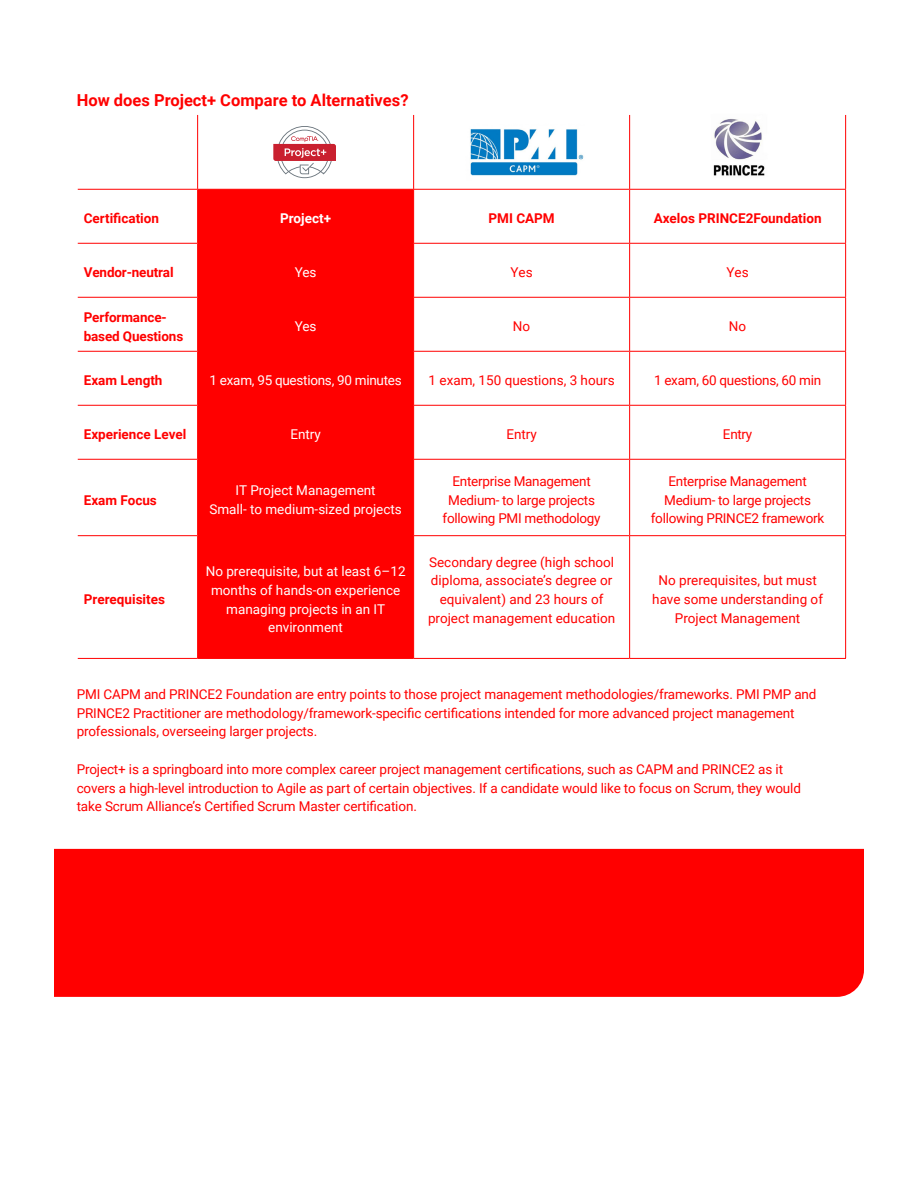
<style>
.page{position:relative;width:918px;height:1188px;background:#fff}
.page>*{position:absolute;margin:0;border:0;box-sizing:border-box;transform-origin:0 0}
.t1{font:700 16.5px "Roboto";color:#f00}
.t2{font:13.5px/18.8px "Roboto";letter-spacing:-.01em;color:#f00;text-align:center}
.t3{font:13.5px/18.8px "Roboto";color:#fff;text-align:center}
.t4{font:700 13.5px/18.8px "Roboto";color:#f00}
.t5{font:13.5px "Roboto";letter-spacing:-.02em;color:#fff}
.t6{font:700 13.5px "Roboto";color:#fff}
</style>
<div class="page">
<div style="left:54px;top:849px;width:810px;height:148px;background:#f00"></div>
<div style="left:198px;top:190px;width:215px;height:468px;background:#f00"></div>
<hr style="left:197px;top:115px;width:1px;height:74px;background:#f00">
<hr style="left:413px;top:115px;width:1px;height:74px;background:#f00">
<hr style="left:629px;top:115px;width:1px;height:74px;background:#f00">
<hr style="left:845px;top:115px;width:1px;height:74px;background:#f00">
<hr style="left:78px;top:189px;width:120px;height:1px;background:#f00">
<hr style="left:198px;top:189px;width:216px;height:1px;background:#f00">
<hr style="left:197px;top:190px;width:1px;height:53px;background:#f00">
<hr style="left:414px;top:189px;width:216px;height:1px;background:#f00">
<hr style="left:413px;top:190px;width:1px;height:53px;background:#f00">
<hr style="left:630px;top:189px;width:216px;height:1px;background:#f00">
<hr style="left:629px;top:190px;width:1px;height:53px;background:#f00">
<hr style="left:845px;top:190px;width:1px;height:53px;background:#f00">
<hr style="left:78px;top:243px;width:120px;height:1px;background:#f00">
<hr style="left:198px;top:243px;width:216px;height:1px;background:#f00">
<hr style="left:197px;top:244px;width:1px;height:53px;background:#f00">
<hr style="left:414px;top:243px;width:216px;height:1px;background:#f00">
<hr style="left:413px;top:244px;width:1px;height:53px;background:#f00">
<hr style="left:630px;top:243px;width:216px;height:1px;background:#f00">
<hr style="left:629px;top:244px;width:1px;height:53px;background:#f00">
<hr style="left:845px;top:244px;width:1px;height:53px;background:#f00">
<hr style="left:78px;top:297px;width:120px;height:1px;background:#f00">
<hr style="left:198px;top:297px;width:216px;height:1px;background:#f00">
<hr style="left:197px;top:298px;width:1px;height:53px;background:#f00">
<hr style="left:414px;top:297px;width:216px;height:1px;background:#f00">
<hr style="left:413px;top:298px;width:1px;height:53px;background:#f00">
<hr style="left:630px;top:297px;width:216px;height:1px;background:#f00">
<hr style="left:629px;top:298px;width:1px;height:53px;background:#f00">
<hr style="left:845px;top:298px;width:1px;height:53px;background:#f00">
<hr style="left:78px;top:351px;width:120px;height:1px;background:#f00">
<hr style="left:198px;top:351px;width:216px;height:1px;background:#f00">
<hr style="left:197px;top:352px;width:1px;height:53px;background:#f00">
<hr style="left:414px;top:351px;width:216px;height:1px;background:#f00">
<hr style="left:413px;top:352px;width:1px;height:53px;background:#f00">
<hr style="left:630px;top:351px;width:216px;height:1px;background:#f00">
<hr style="left:629px;top:352px;width:1px;height:53px;background:#f00">
<hr style="left:845px;top:352px;width:1px;height:53px;background:#f00">
<hr style="left:78px;top:405px;width:120px;height:1px;background:#f00">
<hr style="left:198px;top:405px;width:216px;height:1px;background:#f00">
<hr style="left:197px;top:406px;width:1px;height:53px;background:#f00">
<hr style="left:414px;top:405px;width:216px;height:1px;background:#f00">
<hr style="left:413px;top:406px;width:1px;height:53px;background:#f00">
<hr style="left:630px;top:405px;width:216px;height:1px;background:#f00">
<hr style="left:629px;top:406px;width:1px;height:53px;background:#f00">
<hr style="left:845px;top:406px;width:1px;height:53px;background:#f00">
<hr style="left:78px;top:459px;width:120px;height:1px;background:#f00">
<hr style="left:198px;top:459px;width:216px;height:1px;background:#f00">
<hr style="left:197px;top:460px;width:1px;height:75px;background:#f00">
<hr style="left:414px;top:459px;width:216px;height:1px;background:#f00">
<hr style="left:413px;top:460px;width:1px;height:75px;background:#f00">
<hr style="left:630px;top:459px;width:216px;height:1px;background:#f00">
<hr style="left:629px;top:460px;width:1px;height:75px;background:#f00">
<hr style="left:845px;top:460px;width:1px;height:75px;background:#f00">
<hr style="left:78px;top:535px;width:120px;height:1px;background:#f00">
<hr style="left:198px;top:535px;width:216px;height:1px;background:#f00">
<hr style="left:197px;top:536px;width:1px;height:122px;background:#f00">
<hr style="left:414px;top:535px;width:216px;height:1px;background:#f00">
<hr style="left:413px;top:536px;width:1px;height:122px;background:#f00">
<hr style="left:630px;top:535px;width:216px;height:1px;background:#f00">
<hr style="left:629px;top:536px;width:1px;height:122px;background:#f00">
<hr style="left:845px;top:536px;width:1px;height:122px;background:#f00">
<hr style="left:78px;top:658px;width:120px;height:1px;background:#f00">
<hr style="left:198px;top:658px;width:216px;height:1px;background:#f00">
<hr style="left:414px;top:658px;width:216px;height:1px;background:#f00">
<hr style="left:630px;top:658px;width:216px;height:1px;background:#f00">
<svg style="left:273px;top:126px;width:63px;height:52px"></svg>
<img style="left:470px;top:129px;width:114px;height:47px">
<img style="left:713px;top:119px;width:52px;height:57px">
<p class="t1" style="left:77px;top:89px;width:333px">How does Project+ Compare to Alternatives?</p>
<p class="t4" style="left:84px;top:209px;width:77px">Certification</p>
<p class="t6" style="left:280px;top:209px;width:52px">Project+</p>
<p class="t4" style="left:488px;top:209px;width:68px">PMI CAPM</p>
<p class="t4" style="left:654px;top:209px;width:169px">Axelos PRINCE2Foundation</p>
<p class="t4" style="left:84px;top:263px;width:91px">Vendor-neutral</p>
<p class="t3" style="left:295px;top:264px;width:23px">Yes</p>
<p class="t2" style="left:511px;top:264px;width:24px">Yes</p>
<p class="t2" style="left:727px;top:264px;width:24px">Yes</p>
<p class="t4" style="left:84px;top:307px;width:101px">Performance&shy;based Questions</p>
<p class="t3" style="left:295px;top:318px;width:23px">Yes</p>
<p class="t2" style="left:513px;top:318px;width:19px">No</p>
<p class="t2" style="left:729px;top:318px;width:19px">No</p>
<p class="t4" style="left:84px;top:372px;width:80px">Exam Length</p>
<p class="t5" style="left:210px;top:375px;width:194px">1 exam, 95 questions, 90 minutes</p>
<p class="t2" style="left:429px;top:372px;width:188px">1 exam, 150 questions, 3 hours</p>
<p class="t2" style="left:654px;top:372px;width:169px">1 exam, 60 questions, 60 min</p>
<p class="t4" style="left:84px;top:425px;width:104px">Experience Level</p>
<p class="t3" style="left:290px;top:426px;width:32px">Entry</p>
<p class="t2" style="left:506px;top:426px;width:32px">Entry</p>
<p class="t2" style="left:723px;top:426px;width:31px">Entry</p>
<p class="t4" style="left:84px;top:490px;width:75px">Exam Focus</p>
<p class="t3" style="left:209px;top:482px;width:194px">IT Project Management<br>Small- to medium-sized projects</p>
<p class="t2" style="left:443px;top:473px;width:160px">Enterprise Management<br>Medium- to large projects following PMI methodology</p>
<p class="t2" style="left:651px;top:473px;width:175px">Enterprise Management<br>Medium- to large projects following PRINCE2 framework</p>
<p class="t4" style="left:84px;top:589px;width:83px">Prerequisites</p>
<p class="t3" style="left:206px;top:563px;width:201px">No prerequisite, but at least 6–12 months of hands-on experience managing projects in an IT environment</p>
<p class="t2" style="left:428px;top:553px;width:189px">Secondary degree (high school diploma, associate’s degree or equivalent) and 23 hours of project management education</p>
<p class="t2" style="left:652px;top:572px;width:172px">No prerequisites, but must have some understanding of<br>Project Management</p>
<p class="t2" style="left:77px;top:686px;width:741px;text-align:left">PMI CAPM and PRINCE2 Foundation are entry points to those project management methodologies/frameworks. PMI PMP and<br>PRINCE2 Practitioner are methodology/framework-specific certifications intended for more advanced project management professionals, overseeing larger projects.</p>
<p class="t2" style="left:77px;top:759px;width:726px;text-align:left">Project+ is a springboard into more complex career project management certifications, such as CAPM and PRINCE2 as it covers a high-level introduction to Agile as part of certain objectives. If a candidate would like to focus on Scrum, they would take Scrum Alliance’s Certified Scrum Master certification.</p>
</div>
